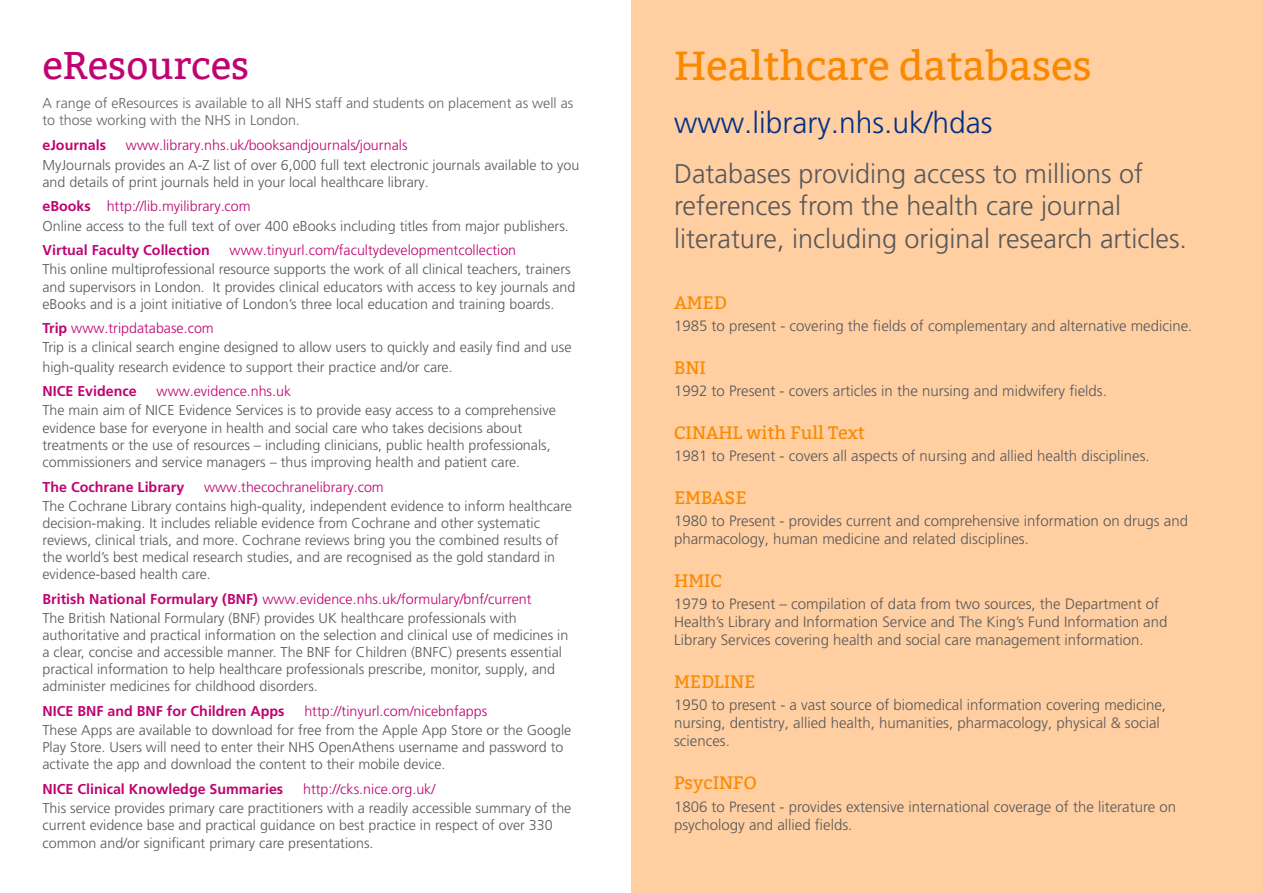
<style>
.page{position:relative;width:1263px;height:893px;background:#fff}
.page>*{position:absolute;margin:0;border:0;box-sizing:border-box;transform-origin:0 0}
.heading_1{font:40.5px "Bitter";color:#fa8900}
.heading_1-2{font:38.4px "Bitter";color:#bf0471}
.heading_2{font:300 30px "Frutiger LT Pro";color:#003186}
.t1{font:300 27px/32.4px "Frutiger LT Pro";color:#57585a}
.heading3{font:18px "Bitter";color:#fa8900}
.t2{font:300 15px/18px "Frutiger LT Pro";color:#57585a}
.t3{font:300 14.25px/17.1px "Frutiger LT Pro";color:#57585a}
.t4{font:300 14.25px "Frutiger LT Pro";color:#bf0471}
.t5{font:700 14.25px "Frutiger LT Pro";color:#bf0471}
.t6{font:300 14.25px/17.1px "Frutiger LT Pro";color:#636366}
.s1{font-weight:700}
</style>
<div class="page">
<div style="left:631px;top:0;width:632px;height:893px;background:#ffcfa2"></div>
<p class="heading_1-2" style="left:43px;top:43px;width:208px">eResources</p>
<p class="t6" style="left:43px;top:94px;width:532px">A range of eResources is available to all NHS staff and students on placement as well as to those working with the NHS in London.</p>
<p class="t5" style="left:43px;top:137px;width:65px">eJournals</p>
<p class="t4" style="left:126px;top:137px;width:283px">www.library.nhs.uk/booksandjournals/journals</p>
<p class="t3" style="left:43px;top:156px;width:538px">MyJournals provides an A-Z list of over 6,000 full text electronic journals available to you and details of print journals held in your local healthcare library.</p>
<p class="t4" style="left:43px;top:198px;width:210px"><span class="s1">eBooks</span> http://lib.myilibrary.com</p>
<p class="t3" style="left:43px;top:217px;width:528px">Online access to the full text of over 400 eBooks including titles from major publishers.</p>
<p class="t5" style="left:43px;top:242px;width:169px">Virtual Faculty Collection</p>
<p class="t4" style="left:230px;top:242px;width:288px">www.tinyurl.com/facultydevelopmentcollection</p>
<p class="t3" style="left:43px;top:261px;width:534px">This online multiprofessional resource supports the work of all clinical teachers, trainers and supervisors in London. It provides clinical educators with access to key journals and eBooks and is a joint initiative of London’s three local education and training boards.</p>
<p class="t4" style="left:43px;top:320px;width:173px"><span class="s1">Trip</span> www.tripdatabase.com</p>
<p class="t3" style="left:43px;top:339px;width:530px">Trip is a clinical search engine designed to allow users to quickly and easily find and use</p>
<p class="t3" style="left:43px;top:358px;width:412px">high-quality research evidence to support their practice and/or care.</p>
<p class="t5" style="left:43px;top:383px;width:96px">NICE Evidence</p>
<p class="t4" style="left:157px;top:383px;width:136px">www.evidence.nhs.uk</p>
<p class="t3" style="left:43px;top:402px;width:515px">The main aim of NICE Evidence Services is to provide easy access to a comprehensive evidence base for everyone in health and social care who takes decisions about treatments or the use of resources – including clinicians, public health professionals, commissioners and service managers – thus improving health and patient care.</p>
<p class="t5" style="left:43px;top:478px;width:143px">The Cochrane Library</p>
<p class="t4" style="left:204px;top:478px;width:181px">www.thecochranelibrary.com</p>
<p class="t3" style="left:43px;top:497px;width:531px">The Cochrane Library contains high-quality, independent evidence to inform healthcare decision-making. It includes reliable evidence from Cochrane and other systematic reviews, clinical trials, and more. Cochrane reviews bring you the combined results of the world’s best medical research studies, and are recognised as the gold standard in evidence-based health care.</p>
<p class="t4" style="left:43px;top:591px;width:490px"><span class="s1">British National Formulary (BNF)</span> www.evidence.nhs.uk/formulary/bnf/current</p>
<p class="t3" style="left:43px;top:610px;width:527px">The British National Formulary (BNF) provides UK healthcare professionals with authoritative and practical information on the selection and clinical use of medicines in a clear, concise and accessible manner. The BNF for Children (BNFC) presents essential practical information to help healthcare professionals prescribe, monitor, supply, and administer medicines for childhood disorders.</p>
<p class="t5" style="left:43px;top:703px;width:244px">NICE BNF and BNF for Children Apps</p>
<p class="t4" style="left:304px;top:703px;width:184px">http://tinyurl.com/nicebnfapps</p>
<p class="t3" style="left:43px;top:722px;width:530px">These Apps are available to download for free from the Apple App Store or the Google<br>Play Store. Users will need to enter their NHS OpenAthens username and password to activate the app and download the content to their mobile device.</p>
<p class="t5" style="left:43px;top:781px;width:242px">NICE Clinical Knowledge Summaries</p>
<p class="t4" style="left:303px;top:781px;width:134px">http://cks.nice.org.uk/</p>
<p class="t3" style="left:43px;top:800px;width:530px">This service provides primary care practitioners with a readily accessible summary of the current evidence base and practical guidance on best practice in respect of over 330 common and/or significant primary care presentations.</p>
<p class="heading_1" style="left:674px;top:43px;width:419px">Healthcare databases</p>
<p class="heading_2" style="left:674px;top:106px;width:320px">www.library.nhs.uk/hdas</p>
<p class="t1" style="left:674px;top:157px;width:515px">Databases providing access to millions of references from the health care journal literature, including original research articles.</p>
<p class="heading3" style="left:674px;top:292px;width:54px">AMED</p>
<p class="t2" style="left:674px;top:317px;width:520px">1985 to present - covering the fields of complementary and alternative medicine.</p>
<p class="heading3" style="left:674px;top:357px;width:33px">BNI</p>
<p class="t2" style="left:674px;top:382px;width:434px">1992 to Present - covers articles in the nursing and midwifery fields.</p>
<p class="heading3" style="left:674px;top:422px;width:192px">CINAHL with Full Text</p>
<p class="t2" style="left:674px;top:447px;width:477px">1981 to Present - covers all aspects of nursing and allied health disciplines.</p>
<p class="heading3" style="left:674px;top:487px;width:74px">EMBASE</p>
<p class="t2" style="left:674px;top:512px;width:516px">1980 to Present - provides current and comprehensive information on drugs and pharmacology, human medicine and related disciplines.</p>
<p class="heading3" style="left:674px;top:570px;width:50px">HMIC</p>
<p class="t2" style="left:674px;top:595px;width:495px">1979 to Present – compilation of data from two sources, the Department of<br>Health’s Library and Information Service and The King’s Fund Information and<br>Library Services covering health and social care management information.</p>
<p class="heading3" style="left:674px;top:671px;width:83px">MEDLINE</p>
<p class="t2" style="left:674px;top:696px;width:494px">1950 to present - a vast source of biomedical information covering medicine, nursing, dentistry, allied health, humanities, pharmacology, physical &amp; social sciences.</p>
<p class="heading3" style="left:674px;top:772px;width:85px">PsycINFO</p>
<p class="t2" style="left:674px;top:797px;width:504px">1806 to Present - provides extensive international coverage of the literature on psychology and allied fields.</p>
</div>
